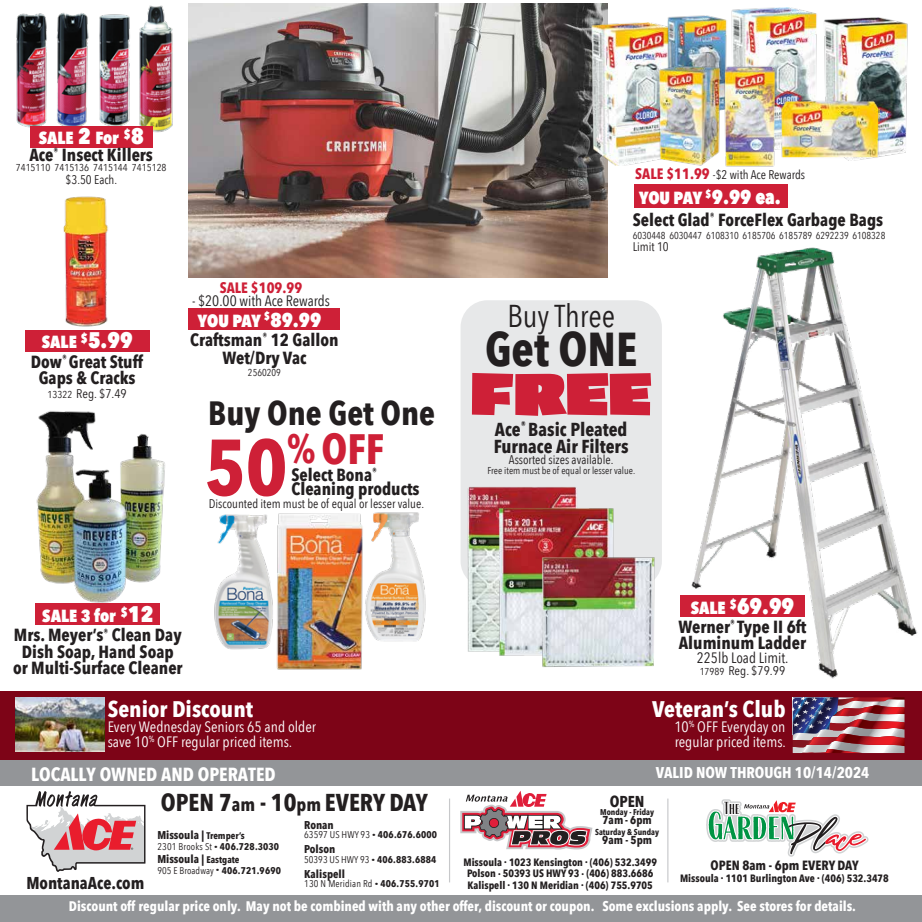
<style>
.page{position:relative;width:922px;height:922px;background:#fff}
.page>*{position:absolute;margin:0;border:0;box-sizing:border-box;transform-origin:0 0}
.t1{font:900 57.62px "Asphalt";color:#ce2037}
.t2{font:700 47.5px "Avenir Next Condensed";color:#231f20}
.t3{font:700 42.38px "Avenir Next Condensed";color:#ce2037}
.t4{font:700 33.62px "Avenir Next Condensed";color:#231f20}
.t5{font:31.5px "Avenir Next Condensed";color:#231f20}
.t6{font:700 24.38px "Avenir Next Condensed";color:#231f20}
.t7{font:700 22.5px "Avenir Next Condensed";color:#fff}
.t8{font:800 22.5px "Avenir Next Condensed";color:#fff}
.t9{font:800 20px "Avenir Next Condensed";color:#fff}
.t10{font:700 18.88px "Avenir Next Condensed";color:#fff}
.t11{font:700 18.75px/17.5px "Avenir Next Condensed";color:#231f20}
.t12{font:700 17.5px/16.2px "Avenir Next Condensed";color:#231f20;text-align:center}
.t13{font:800 17.5px "Avenir Next Condensed";color:#fff}
.t14{font:700 17.12px "Avenir Next Condensed";color:#231f20}
.t15{font:700 15.75px "Avenir Next Condensed";color:#231f20}
.t16{font:700 15.62px "Avenir Next Condensed";color:#fff}
.t17{font:15px/15px "Avenir Next Condensed";color:#fff}
.t18{font:15px "Avenir Next Condensed";color:#231f20}
.t19{font:700 15px "Avenir Next Condensed";color:#ce2037}
.t20{font:700 13.88px "Avenir Next Condensed";color:#fff}
.t21{font:700 13.38px "Avenir Next Condensed";color:#231f20}
.t22{font:12.5px "Avenir Next Condensed";color:#231f20}
.t23{font:12.5px "Avenir Next Condensed";color:#231f20;scale:1.06 1}
.t24{font:700 11.5px "Avenir Next Condensed";color:#231f20}
.t25{font:700 11.38px "Avenir Next Condensed";color:#231f20}
.t26{font:700 10.62px/11.5px "Avenir Next Condensed";color:#231f20;text-align:center}
.t27{font:10px "Avenir Next Condensed";color:#231f20}
.t28{font:10px "Avenir Next Condensed";color:#231f20;scale:1.06 1}
.t29{font:9.75px "Avenir Next Condensed";letter-spacing:.005em;color:#231f20}
.t30{font:700 8.38px "Avenir Next Condensed";color:#231f20}
.s1{font-weight:800;color:#fff}
.s2{font-weight:800;font-size:22.5px;color:#fff}
.s3{font-size:22.5px}
.s4{font-size:10px}
.s5{font-size:20px}
.s6{font-size:78.62px}
.s7{font-size:40.75px}
.s8{font-weight:700;font-size:15px;color:#ce2037}
.s9{font-size:17.5px}
.s10{font-size:6.12px}
.s11{font-weight:700}
.s12{font-size:18.5px}
.s13{font-size:9.62px}
.s14{font-size:5.38px}
</style>
<div class="page">
<div style="left:0;top:759px;width:922px;height:26px;background:#939598"></div>
<div style="left:0;top:895px;width:922px;height:27px;background:#939598"></div>
<svg style="left:706px;top:799px;width:162px;height:57px"></svg>
<hr style="left:449px;top:798px;width:1px;height:84px;background:#c7c8ca">
<hr style="left:667px;top:798px;width:1px;height:84px;background:#c7c8ca">
<svg style="left:460px;top:791px;width:132px;height:58px"></svg>
<svg style="left:26px;top:791px;width:120px;height:81px"></svg>
<div style="left:0;top:691px;width:922px;height:68px;background:#7d0417"></div>
<img style="left:792px;top:697px;width:112px;height:56px">
<img style="left:16px;top:698px;width:88px;height:53px">
<img style="left:16px;top:12px;width:73px;height:116px">
<img style="left:139px;top:5px;width:34px;height:131px">
<img style="left:99px;top:14px;width:31px;height:112px">
<div style="left:30px;top:126px;width:122px;height:21px;background:#ce2037"></div>
<img style="left:685px;top:247px;width:233px;height:432px">
<div style="left:680px;top:595px;width:124px;height:21px;background:#ce2037"></div>
<div style="left:25px;top:330px;width:124px;height:21px;background:#ce2037"></div>
<img style="left:63px;top:196px;width:45px;height:131px">
<div style="left:460px;top:300px;width:202px;height:288px;background:#e7e8e9;border-radius:27px"></div>
<img style="left:460px;top:479px;width:117px;height:173px">
<img style="left:493px;top:501px;width:121px;height:155px">
<img style="left:536px;top:553px;width:120px;height:114px">
<img style="left:189px;top:4px;width:419px;height:274px">
<div style="left:189px;top:309px;width:151px;height:21px;background:#ce2037"></div>
<img style="left:36px;top:411px;width:129px;height:192px">
<div style="left:36px;top:603px;width:124px;height:22px;background:#ce2037"></div>
<img style="left:214px;top:514px;width:59px;height:136px">
<img style="left:365px;top:512px;width:61px;height:129px">
<img style="left:276px;top:513px;width:87px;height:157px">
<div style="left:634px;top:185px;width:153px;height:23px;background:#ce2037"></div>
<img style="left:589px;top:23px;width:77px;height:142px">
<img style="left:731px;top:8px;width:86px;height:142px">
<img style="left:824px;top:17px;width:84px;height:143px">
<img style="left:666px;top:15px;width:61px;height:50px">
<img style="left:780px;top:100px;width:99px;height:58px">
<img style="left:656px;top:65px;width:120px;height:102px">
<p class="t12" style="left:29px;top:129px;width:125px;line-height:17.1px"><span class="s1">SALE</span> <span class="s2">2</span> <span class="s1">For</span> <sup>$</sup><span class="s2">8<br></span>Ace<sup>®</sup> Insect Killers</p>
<p class="t28" style="left:16px;top:159px;width:144px">7415110 7415136 7415144 7415128</p>
<p class="t22" style="left:66px;top:169px;width:53px">$3.50 Each.</p>
<p class="t13" style="left:42px;top:331px;width:92px">SALE <sup>$</sup><span class="s3">5.99</span></p>
<p class="t12" style="left:31px;top:353px;width:114px">Dow<sup>®</sup> Great Stuff<br>Gaps &amp; Cracks</p>
<p class="t23" style="left:47px;top:383px;width:76px"><span class="s4">13322</span> Reg. $7.49</p>
<p class="t19" style="left:220px;top:279px;width:84px">SALE $109.99</p>
<p class="t18" style="left:192px;top:288px;width:139px">- $20.00 with Ace Rewards</p>
<p class="t12" style="left:190px;top:331px;width:150px;line-height:17.5px">Craftsman<sup>®</sup> 12 Gallon<br>Wet/Dry Vac</p>
<p class="t27" style="left:248px;top:364px;width:34px">2560209</p>
<p class="t13" style="left:198px;top:310px;width:125px">YOU PAY <sup>$</sup><span class="s5">89.99</span></p>
<h3 class="t4" style="left:208px;top:392px;width:228px">Buy One Get One</h3>
<h3 class="t3" style="left:205px;top:423px;width:181px"><span class="s6">50</span><span class="s7">%</span>OFF</h3>
<p class="t12" style="left:291px;top:468px;width:130px;line-height:13.8px;text-align:left">Select Bona<sup>®<br></sup>Cleaning products</p>
<p class="t22" style="left:209px;top:493px;width:217px">Discounted item must be of equal or lesser value.</p>
<p class="t13" style="left:42px;top:605px;width:112px">SALE 3 for <sup>$</sup><span class="s3">12</span></p>
<p class="t12" style="left:13px;top:627px;width:171px">Mrs. Meyer’s<sup>®</sup> Clean Day<br>Dish Soap, Hand Soap or Multi-Surface Cleaner</p>
<p class="t7" style="left:108px;top:695px;width:147px">Senior Discount</p>
<p class="t17" style="left:108px;top:718px;width:210px">Every Wednesday Seniors 65 and older save 10<sup>%</sup> OFF regular priced items.</p>
<p class="t22" style="left:635px;top:164px;width:171px"><span class="s8">SALE $11.99</span> -$2 with Ace Rewards</p>
<p class="t9" style="left:639px;top:185px;width:143px"><span class="s9">YOU PAY</span> <sup>$</sup>9.99 ea.</p>
<p class="t12" style="left:633px;top:212px;width:252px">Select Glad<sup>®</sup> ForceFlex Garbage Bags</p>
<p class="t27" style="left:633px;top:226px;width:254px">6030448 6030447 6108310 6185706 6185789 6292239 6108328</p>
<p class="t22" style="left:633px;top:236px;width:38px">Limit 10</p>
<h3 class="t5" style="left:507px;top:289px;width:109px">Buy Three</h3>
<h2 class="t2" style="left:485px;top:320px;width:154px">Get ONE</h2>
<h1 class="t1" style="left:470px;top:356px;width:183px">FREE</h1>
<p class="t11" style="left:494px;top:420px;width:136px">Ace<sup>®</sup> Basic Pleated<br>Furnace Air Filters</p>
<p class="t22" style="left:509px;top:449px;width:106px">Assorted sizes available.</p>
<p class="t27" style="left:487px;top:462px;width:149px">Free item must be of equal or lesser value.</p>
<p class="t8" style="left:690px;top:591px;width:105px"><span class="s9">SALE</span> <sup>$</sup>69.99</p>
<p class="t12" style="left:678px;top:618px;width:130px;text-align:left">Werner<sup>®</sup> Type II 6ft<br>Aluminum Ladder</p>
<p class="t18" style="left:697px;top:645px;width:93px">225lb Load Limit.</p>
<p class="t23" style="left:699px;top:660px;width:82px"><span class="s4">17989</span> Reg. $79.99</p>
<p class="t7" style="left:652px;top:695px;width:135px">Veteran’s Club</p>
<p class="t17" style="left:674px;top:718px;width:113px">10<sup>%</sup> OFF Everyday on regular priced items.</p>
<p class="t10" style="left:31px;top:762px;width:246px">LOCALLY OWNED AND OPERATED</p>
<p class="t16" style="left:655px;top:763px;width:215px">VALID NOW THROUGH 10/14/2024</p>
<p class="t25" style="left:304px;top:817px;width:31px">Ronan</p>
<p class="t29" style="left:304px;top:826px;width:134px">63597 US HWY 93 <span class="s10">•</span> <span class="s11">406.676.6000</span></p>
<p class="t25" style="left:304px;top:842px;width:33px">Polson</p>
<p class="t29" style="left:304px;top:851px;width:134px">50393 US HWY 93 <span class="s10">•</span> <span class="s11">406.883.6884</span></p>
<p class="t25" style="left:304px;top:866px;width:42px">Kalispell</p>
<p class="t29" style="left:304px;top:875px;width:137px">130 N Meridian Rd <span class="s10">•</span> <span class="s11">406.755.9701</span></p>
<h3 class="t6" style="left:161px;top:788px;width:268px">OPEN 7<span class="s12">am</span> - 10<span class="s12">pm</span> EVERY DAY</h3>
<p class="t15" style="left:610px;top:791px;width:36px">OPEN</p>
<p class="t30" style="left:600px;top:807px;width:55px">Monday - Friday</p>
<p class="t24" style="left:602px;top:813px;width:51px">7am- 6pm</p>
<p class="t30" style="left:595px;top:826px;width:65px">Saturday &amp; Sunday</p>
<p class="t24" style="left:602px;top:833px;width:51px">9am - 5pm</p>
<p class="t25" style="left:157px;top:827px;width:89px">Missoula | <span class="s13">Tremper’s</span></p>
<p class="t29" style="left:157px;top:838px;width:123px">2301 Brooks St <span class="s10">•</span> <span class="s11">406.728.3030</span></p>
<p class="t25" style="left:157px;top:851px;width:84px">Missoula | <span class="s13">Eastgate</span></p>
<p class="t29" style="left:157px;top:861px;width:125px">905 E Broadway <span class="s10">•</span> <span class="s11">406.721.9690</span></p>
<p class="t26" style="left:463px;top:856px;width:195px">Missoula <span class="s14">•</span> 1023 Kensington <span class="s14">•</span> (406) 532.3499<br>Polson <span class="s14">•</span> 50393 US HWY 93 <span class="s14">•</span> (406) 883.6686<br>Kalispell <span class="s14">•</span> 130 N Meridian <span class="s14">•</span> (406) 755.9705</p>
<p class="t21" style="left:710px;top:857px;width:150px">OPEN 8am - 6pm EVERY DAY</p>
<p class="t26" style="left:680px;top:872px;width:210px">Missoula <span class="s14">•</span> 1101 Burlington Ave <span class="s14">•</span> (406) 532.3478</p>
<p class="t14" style="left:26px;top:872px;width:120px">MontanaAce.com</p>
<p class="t20" style="left:69px;top:897px;width:788px">Discount off regular price only. May not be combined with any other offer, discount or coupon. Some exclusions apply. See stores for details.</p>
</div>
